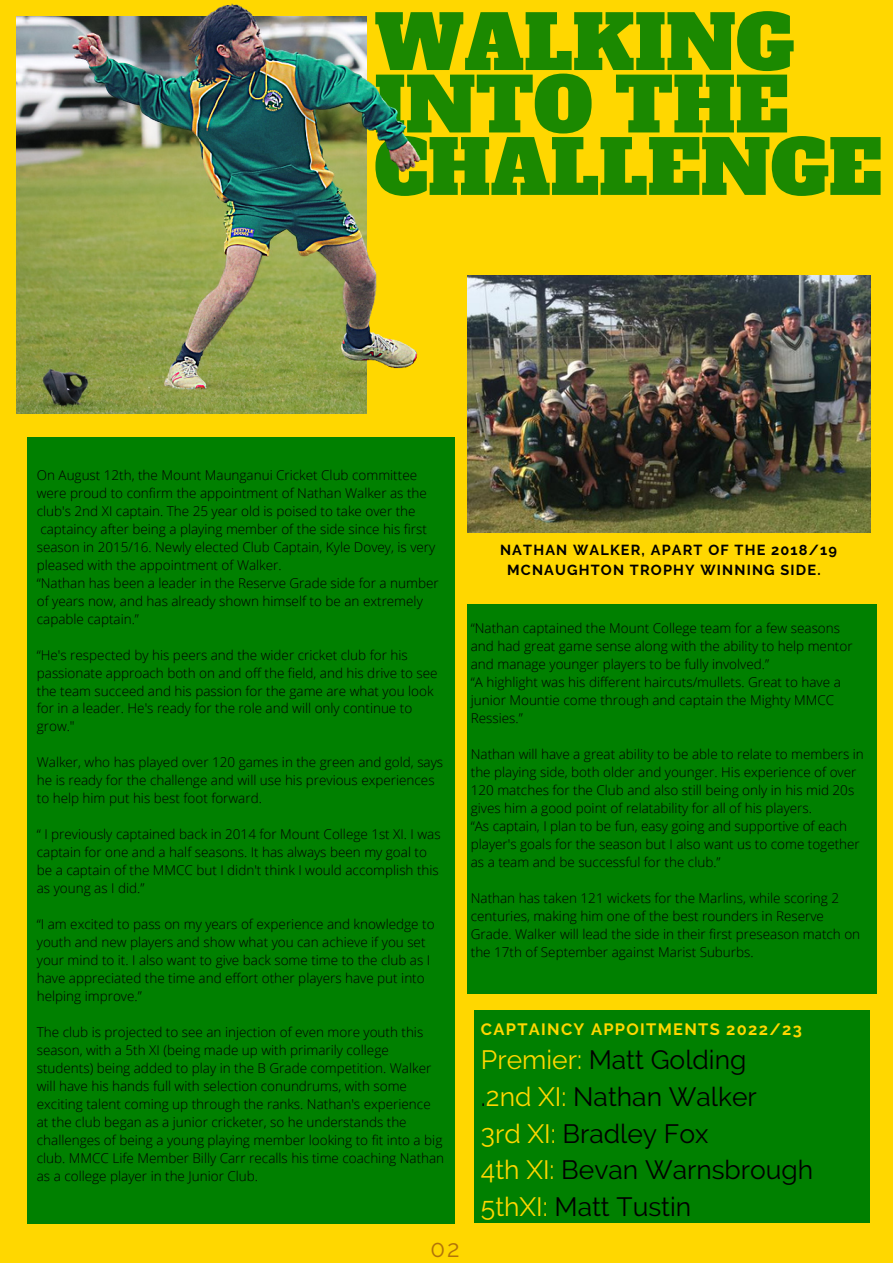
<style>
.page{position:relative;width:893px;height:1264px;background:#fff}
.page>*{position:absolute;margin:0;border:0;box-sizing:border-box;transform-origin:0 0}
.t1{font:74.4px/62.4px "Alfa Slab One";color:#008000}
.t2{font:26.4px/36.9px "Raleway";color:#000}
.t3{font:24px "Raleway";color:#b27409}
.t4{font:700 16.35px "Raleway";letter-spacing:.08em;color:#ffd700}
.t5{font:700 14.55px/20.2px "Raleway";letter-spacing:.08em;color:#000}
.t6{font:300 13.5px/18px "Open Sans";color:#000}
.s1{color:#ffd700}
</style>
<div class="page">
<div style="left:0;top:0;width:892px;height:1262px;background:#ffd700"></div>
<div style="left:467px;top:605px;width:409px;height:389px;background:#008000"></div>
<div style="left:27px;top:437px;width:427px;height:786px;background:#008000"></div>
<img style="left:16px;top:16px;width:53px;height:397px">
<img style="left:69px;top:3px;width:352px;height:411px">
<div style="left:474px;top:1010px;width:396px;height:212px;background:#008000"></div>
<img style="left:467px;top:275px;width:403px;height:258px">
<h1 class="t1" style="left:374px;top:13px;width:509px">WALKING<br>INTO THE<br>CHALLENGE</h1>
<p class="t6" style="left:37px;top:465px;width:403px">On August 12th, the Mount Maunganui Cricket Club committee were proud to confirm the appointment of Nathan Walker as the club's 2nd XI captain. The 25 year old is poised to take over the captaincy after being a playing member of the side since his first season in 2015/16. Newly elected Club Captain, Kyle Dovey, is very pleased with the appointment of Walker.<br>“Nathan has been a leader in the Reserve Grade side for a number of years now, and has already shown himself to be an extremely capable captain.”</p>
<p class="t6" style="left:37px;top:645px;width:402px">“He's respected by his peers and the wider cricket club for his passionate approach both on and off the field, and his drive to see the team succeed and his passion for the game are what you look for in a leader. He's ready for the role and will only continue to grow."</p>
<p class="t6" style="left:37px;top:753px;width:408px">Walker, who has played over 120 games in the green and gold, says he is ready for the challenge and will use his previous experiences to help him put his best foot forward.</p>
<p class="t6" style="left:37px;top:825px;width:405px">“ I previously captained back in 2014 for Mount College 1st XI. I was captain for one and a half seasons. It has always been my goal to be a captain of the MMCC but I didn't think I would accomplish this as young as I did.”</p>
<p class="t6" style="left:37px;top:915px;width:399px">“I am excited to pass on my years of experience and knowledge to youth and new players and show what you can achieve if you set your mind to it. I also want to give back some time to the club as I have appreciated the time and effort other players have put into helping improve.”</p>
<p class="t6" style="left:37px;top:1023px;width:409px">The club is projected to see an injection of even more youth this season, with a 5th XI (being made up with primarily college students) being added to play in the B Grade competition. Walker will have his hands full with selection conundrums, with some exciting talent coming up through the ranks. Nathan's experience at the club began as a junior cricketer, so he understands the challenges of being a young playing member looking to fit into a big club. MMCC Life Member Billy Carr recalls his time coaching Nathan as a college player in the Junior Club.</p>
<h3 class="t3" style="left:430px;top:1234px;width:31px">02</h3>
<p class="t5" style="left:507px;top:539px;width:331px;text-indent:-7px">NATHAN WALKER, APART OF THE 2018/19<br>MCNAUGHTON TROPHY WINNING SIDE.</p>
<p class="t6" style="left:471px;top:619px;width:383px">“Nathan captained the Mount College team for a few seasons and had great game sense along with the ability to help mentor and manage younger players to be fully involved.”<br>“A highlight was his different haircuts/mullets. Great to have a junior Mountie come through and captain the Mighty MMCC Ressies.”</p>
<p class="t6" style="left:471px;top:744px;width:394px">Nathan will have a great ability to be able to relate to members in the playing side, both older and younger. His experience of over 120 matches for the Club and also still being only in his mid 20s gives him a good point of relatability for all of his players.<br>“As captain, I plan to be fun, easy going and supportive of each player's goals for the season but I also want us to come together as a team and be successful for the club.”</p>
<p class="t6" style="left:471px;top:888px;width:391px">Nathan has taken 121 wickets for the Marlins, while scoring 2 centuries, making him one of the best rounders in Reserve Grade. Walker will lead the side in their first preseason match on the 17th of September against Marist Suburbs.</p>
<p class="t4" style="left:481px;top:1019px;width:322px">CAPTAINCY APPOITMENTS 2022/23</p>
<h2 class="t2" style="left:481px;top:1041px;width:334px"><span class="s1">Premier:</span> Matt Golding<br>.<span class="s1">2nd XI:</span> Nathan Walker<br><span class="s1">3rd XI:</span> Bradley Fox<br><span class="s1">4th XI:</span> Bevan Warnsbrough<br><span class="s1">5thXI:</span> Matt Tustin</h2>
</div>
